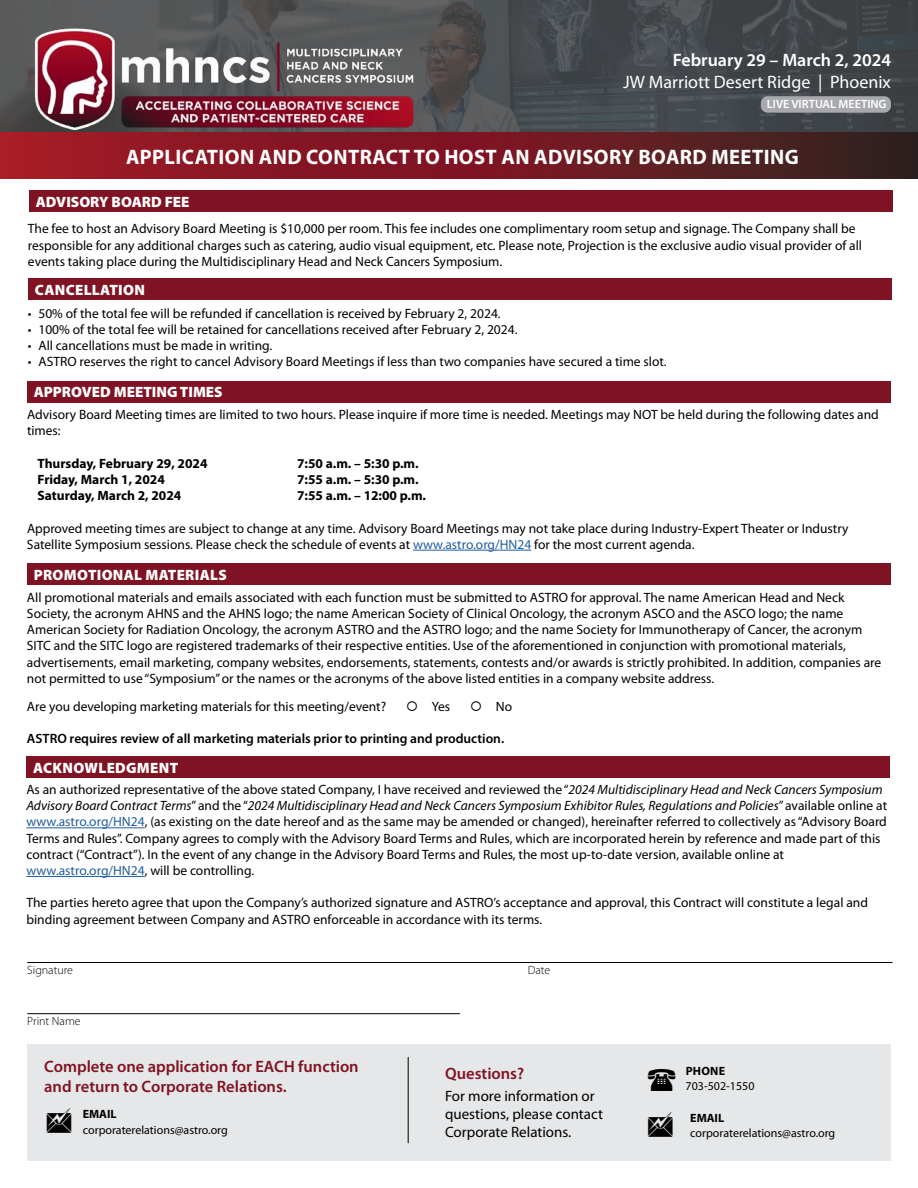
<style>
.page{position:relative;width:918px;height:1188px;background:#fff}
.page>*{position:absolute;margin:0;border:0;box-sizing:border-box;transform-origin:0 0}
.t1{font:700 21px "Myriad Pro";letter-spacing:.02em;color:#fff}
.t2{font:18px "Myriad Pro";color:#fff}
.t3{font:600 18px "Myriad Pro";color:#fff}
.t4{font:600 16.5px/19.8px "Myriad Pro";color:#801323}
.t5{font:900 15px "Myriad Pro";letter-spacing:.015em;color:#fff}
.t6{font:15px/18px "Myriad Pro";color:#000}
.t7{font:13.5px/16.2px "Myriad Pro";color:#000}
.t8{font:700 13.5px "Myriad Pro";color:#000}
.t9{font:600 13.5px "Myriad Pro";color:#000}
.t10{font:12px "Myriad Pro";color:#000}
.t11{font:300 12px "Myriad Pro";color:#000}
.t12{font:600 12px "Myriad Pro";color:#fff}
.t13{font:700 12px "Myriad Pro";color:#000}
.s1{color:#215e9e}
.s2{font-style:italic}
</style>
<div class="page">
<svg style="left:0;top:0;width:918px;height:133px;background:#484b4e"></svg>
<div style="left:761px;top:96px;width:130px;height:17px;background:#a7a9ac;border-radius:7px"></div>
<svg style="left:0;top:133px;width:918px;height:46px;background:#731a23"></svg>
<img style="left:27px;top:28px;width:393px;height:105px">
<div style="left:27px;top:1045px;width:864px;height:116px;background:#e6e7e8"></div>
<hr style="left:413px;top:550px;width:118px;height:1px;background:#215e9e">
<hr style="left:26px;top:828px;width:119px;height:1px;background:#215e9e">
<hr style="left:26px;top:876px;width:119px;height:1px;background:#215e9e">
<div style="left:26px;top:756px;width:864px;height:22px;background:#801323"></div>
<hr style="left:27px;top:962px;width:866px;height:1px;background:#000">
<hr style="left:27px;top:1013px;width:433px;height:1px;background:#000">
<hr style="left:408px;top:1057px;width:1px;height:86px;background:#000">
<div style="left:27px;top:381px;width:864px;height:22px;background:#801323"></div>
<div style="left:29px;top:190px;width:864px;height:22px;background:#801323"></div>
<div style="left:27px;top:563px;width:864px;height:22px;background:#801323"></div>
<div style="left:28px;top:278px;width:864px;height:22px;background:#801323"></div>
<h2 class="t3" style="left:673px;top:49px;width:220px">February 29 – March 2, 2024</h2>
<h2 class="t2" style="left:623px;top:71px;width:269px">JW Marriott Desert Ridge | Phoenix</h2>
<p class="t12" style="left:767px;top:96px;width:121px">LIVE VIRTUAL MEETING</p>
<h1 class="t1" style="left:126px;top:143px;width:674px">APPLICATION AND CONTRACT TO HOST AN ADVISORY BOARD MEETING</h1>
<p class="t5" style="left:36px;top:192px;width:155px">ADVISORY BOARD FEE</p>
<p class="t7" style="left:28px;top:221px;width:836px">The fee to host an Advisory Board Meeting is $10,000 per room. This fee includes one complimentary room setup and signage. The Company shall be responsible for any additional charges such as catering, audio visual equipment, etc. Please note, Projection is the exclusive audio visual provider of all events taking place during the Multidisciplinary Head and Neck Cancers Symposium.</p>
<p class="t5" style="left:35px;top:280px;width:111px">CANCELLATION</p>
<p class="t7" style="left:28px;top:305px;width:474px">• 50% of the total fee will be refunded if cancellation is received by February 2, 2024.</p>
<p class="t7" style="left:28px;top:321px;width:491px">• 100% of the total fee will be retained for cancellations received after February 2, 2024.</p>
<p class="t7" style="left:28px;top:337px;width:246px">• All cancellations must be made in writing.</p>
<p class="t7" style="left:28px;top:354px;width:640px">• ASTRO reserves the right to cancel Advisory Board Meetings if less than two companies have secured a time slot.</p>
<p class="t5" style="left:34px;top:382px;width:190px">APPROVED MEETING TIMES</p>
<p class="t7" style="left:27px;top:406px;width:853px">Advisory Board Meeting times are limited to two hours. Please inquire if more time is needed. Meetings may NOT be held during the following dates and times:</p>
<p class="t8" style="left:38px;top:454px;width:172px">Thursday, February 29, 2024</p>
<p class="t8" style="left:297px;top:454px;width:123px">7:50 a.m. – 5:30 p.m.</p>
<p class="t8" style="left:38px;top:471px;width:129px">Friday, March 1, 2024</p>
<p class="t8" style="left:297px;top:471px;width:123px">7:55 a.m. – 5:30 p.m.</p>
<p class="t8" style="left:38px;top:487px;width:145px">Saturday, March 2, 2024</p>
<p class="t8" style="left:297px;top:487px;width:131px">7:55 a.m. – 12:00 p.m.</p>
<p class="t7" style="left:27px;top:520px;width:823px">Approved meeting times are subject to change at any time. Advisory Board Meetings may not take place during Industry-Expert Theater or Industry<br>Satellite Symposium sessions. Please check the schedule of events at <span class="s1">www.astro.org/HN24</span> for the most current agenda.</p>
<p class="t5" style="left:34px;top:564px;width:194px">PROMOTIONAL MATERIALS</p>
<p class="t7" style="left:27px;top:589px;width:856px">All promotional materials and emails associated with each function must be submitted to ASTRO for approval. The name American Head and Neck Society, the acronym AHNS and the AHNS logo; the name American Society of Clinical Oncology, the acronym ASCO and the ASCO logo; the name American Society for Radiation Oncology, the acronym ASTRO and the ASTRO logo; and the name Society for Immunotherapy of Cancer, the acronym SITC and the SITC logo are registered trademarks of their respective entities. Use of the aforementioned in conjunction with promotional materials, advertisements, email marketing, company websites, endorsements, statements, contests and/or awards is strictly prohibited. In addition, companies are not permitted to use “Symposium” or the names or the acronyms of the above listed entities in a company website address.</p>
<p class="t7" style="left:27px;top:698px;width:361px">Are you developing marketing materials for this meeting/event?</p>
<p class="t7" style="left:406px;top:698px;width:45px">○ Yes</p>
<p class="t7" style="left:470px;top:698px;width:43px">○ No</p>
<p class="t9" style="left:27px;top:730px;width:479px">ASTRO requires review of all marketing materials prior to printing and production.</p>
<p class="t5" style="left:33px;top:758px;width:146px">ACKNOWLEDGMENT</p>
<p class="t7" style="left:26px;top:781px;width:862px">As an authorized representative of the above stated Company, I have received and reviewed the “<span class="s2">2024 Multidisciplinary Head and Neck Cancers Symposium Advisory Board Contract Terms</span>” and the “<span class="s2">2024 Multidisciplinary Head and Neck Cancers Symposium Exhibitor Rules, Regulations and Policies</span>” available online at <span class="s1">www.astro.org/HN24</span>, (as existing on the date hereof and as the same may be amended or changed), hereinafter referred to collectively as “Advisory Board Terms and Rules”. Company agrees to comply with the Advisory Board Terms and Rules, which are incorporated herein by reference and made part of this contract (“Contract”). In the event of any change in the Advisory Board Terms and Rules, the most up-to-date version, available online at <span class="s1">www.astro.org/HN24</span>, will be controlling.</p>
<p class="t7" style="left:26px;top:895px;width:843px">The parties hereto agree that upon the Company’s authorized signature and ASTRO’s acceptance and approval, this Contract will constitute a legal and binding agreement between Company and ASTRO enforceable in accordance with its terms.</p>
<p class="t11" style="left:27px;top:962px;width:47px">Signature</p>
<p class="t11" style="left:528px;top:962px;width:24px">Date</p>
<p class="t11" style="left:27px;top:1014px;width:55px">Print Name</p>
<p class="t4" style="left:44px;top:1057px;width:316px">Complete one application for EACH function and return to Corporate Relations.</p>
<p class="t13" style="left:83px;top:1106px;width:35px">EMAIL</p>
<p class="t10" style="left:83px;top:1123px;width:147px">corporaterelations@astro.org</p>
<p class="t4" style="left:445px;top:1063px;width:81px">Questions?</p>
<p class="t6" style="left:445px;top:1087px;width:159px">For more information or questions, please contact<br>Corporate Relations.</p>
<p class="t13" style="left:686px;top:1064px;width:41px">PHONE</p>
<p class="t10" style="left:686px;top:1078px;width:70px">703-502-1550</p>
<p class="t13" style="left:690px;top:1110px;width:35px">EMAIL</p>
<p class="t10" style="left:690px;top:1125px;width:147px">corporaterelations@astro.org</p>
</div>
